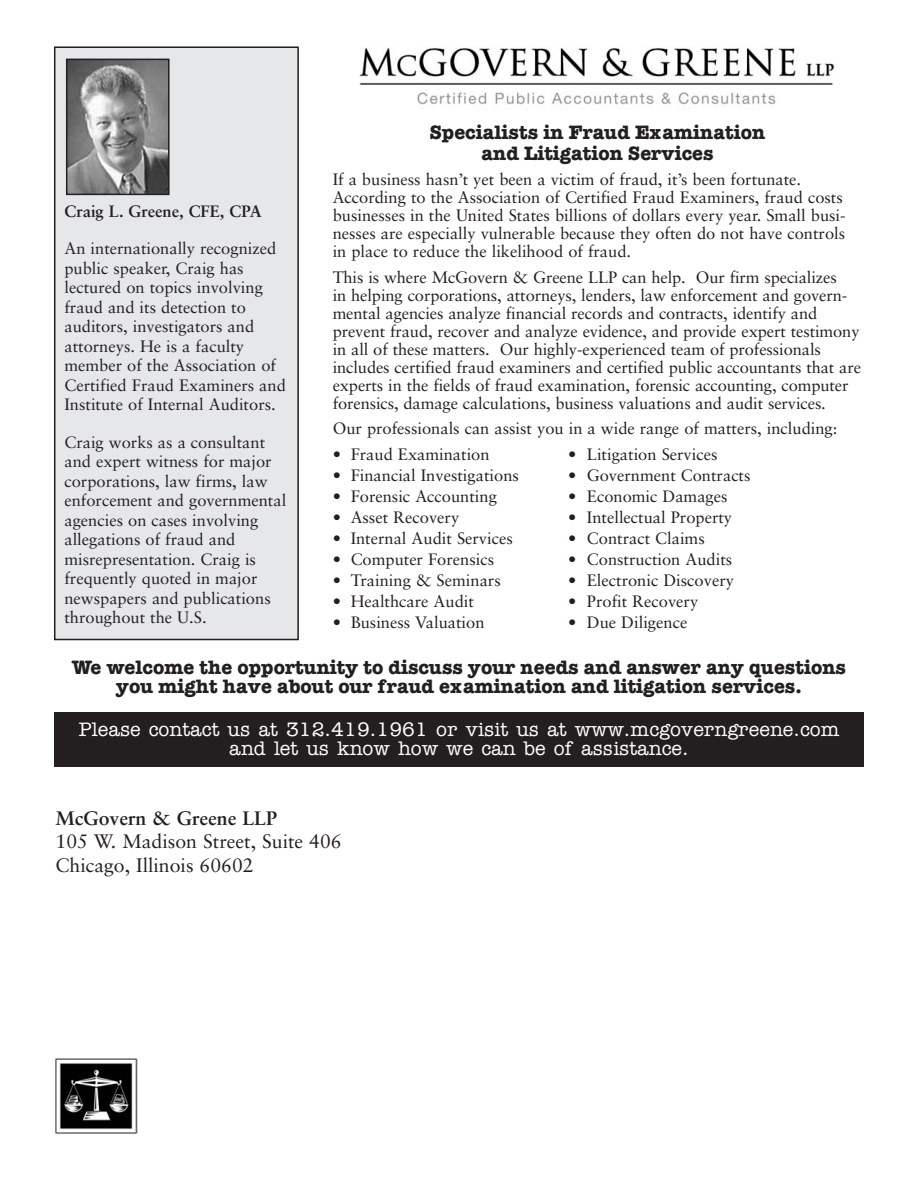
<style>
.page{position:relative;width:918px;height:1188px;background:#fff}
.page>*{position:absolute;margin:0;border:0;box-sizing:border-box;transform-origin:0 0}
.t1{font:700 19.5px/21px "American Typewriter";color:#231f20;text-align:center}
.t2{font:500 19.5px/19.5px "American Typewriter";color:#fff;text-align:center}
.t3{font:19.5px/23.4px "Sabon";color:#231f20}
.t4{font:700 19.5px "Sabon";color:#231f20}
.t5{font:16.5px/19.5px "Sabon";color:#231f20}
.t6{font:700 16.5px "Sabon";color:#231f20}
</style>
<div class="page">
<div style="left:54px;top:710px;width:810px;height:56px;background:#231f20"></div>
<div style="left:55px;top:47px;width:243px;height:593px;background:#e6e7e9"></div>
<div style="left:54px;top:46px;width:245px;height:594px;border:2px solid #231f20"></div>
<img style="left:69px;top:62px;width:98px;height:130px">
<div style="left:66px;top:59px;width:104px;height:136px;border:2px solid #231f20"></div>
<img style="left:359px;top:48px;width:476px;height:57px">
<div style="left:54px;top:659px;width:810px;height:52px;background:#fff"></div>
<img style="left:55px;top:1058px;width:83px;height:76px">
<p class="t1" style="left:430px;top:122px;width:337px">Specialists in Fraud Examination and Litigation Services</p>
<p class="t5" style="left:333px;top:172px;width:515px;line-height:18px">If a business hasn’t yet been a victim of fraud, it’s been fortunate.<br>According to the Association of Certified Fraud Examiners, fraud costs businesses in the United States billions of dollars every year. Small busi&shy;nesses are especially vulnerable because they often do not have controls in place to reduce the likelihood of fraud.</p>
<p class="t5" style="left:333px;top:270px;width:530px;line-height:18px">This is where McGovern &amp; Greene LLP can help. Our firm specializes<br>in helping corporations, attorneys, lenders, law enforcement and govern&shy;mental agencies analyze financial records and contracts, identify and prevent fraud, recover and analyze evidence, and provide expert testimony in all of these matters. Our highly-experienced team of professionals includes certified fraud examiners and certified public accountants that are experts in the fields of fraud examination, forensic accounting, computer forensics, damage calculations, business valuations and audit services.</p>
<p class="t5" style="left:333px;top:420px;width:506px">Our professionals can assist you in a wide range of matters, including:</p>
<p class="t5" style="left:333px;top:446px;width:158px">• Fraud Examination</p>
<p class="t5" style="left:568px;top:446px;width:151px">• Litigation Services</p>
<p class="t5" style="left:333px;top:467px;width:188px">• Financial Investigations</p>
<p class="t5" style="left:568px;top:467px;width:184px">• Government Contracts</p>
<p class="t5" style="left:333px;top:488px;width:166px">• Forensic Accounting</p>
<p class="t5" style="left:568px;top:488px;width:161px">• Economic Damages</p>
<p class="t5" style="left:333px;top:509px;width:128px">• Asset Recovery</p>
<p class="t5" style="left:568px;top:509px;width:166px">• Intellectual Property</p>
<p class="t5" style="left:333px;top:530px;width:182px">• Internal Audit Services</p>
<p class="t5" style="left:568px;top:530px;width:138px">• Contract Claims</p>
<p class="t5" style="left:333px;top:551px;width:163px">• Computer Forensics</p>
<p class="t5" style="left:568px;top:551px;width:166px">• Construction Audits</p>
<p class="t5" style="left:333px;top:572px;width:170px">• Training &amp; Seminars</p>
<p class="t5" style="left:568px;top:572px;width:167px">• Electronic Discovery</p>
<p class="t5" style="left:333px;top:593px;width:143px">• Healthcare Audit</p>
<p class="t5" style="left:568px;top:593px;width:132px">• Profit Recovery</p>
<p class="t5" style="left:333px;top:614px;width:153px">• Business Valuation</p>
<p class="t5" style="left:568px;top:614px;width:121px">• Due Diligence</p>
<p class="t1" style="left:72px;top:657px;width:776px;line-height:19.5px">We welcome the opportunity to discuss your needs and answer any questions you might have about our fraud examination and litigation services.</p>
<p class="t2" style="left:79px;top:719px;width:762px">Please contact us at 312.419.1961 or visit us at www.mcgoverngreene.com and let us know how we can be of assistance.</p>
<p class="t6" style="left:64px;top:204px;width:199px">Craig L. Greene, CFE, CPA</p>
<p class="t5" style="left:64px;top:240px;width:223px">An internationally recognized public speaker, Craig has lectured on topics involving fraud and its detection to auditors, investigators and attorneys. He is a faculty member of the Association of<br>Certified Fraud Examiners and<br>Institute of Internal Auditors.</p>
<p class="t5" style="left:64px;top:434px;width:223px">Craig works as a consultant and expert witness for major corporations, law firms, law enforcement and governmental agencies on cases involving allegations of fraud and misrepresentation. Craig is frequently quoted in major newspapers and publications throughout the U.S.</p>
<p class="t4" style="left:55px;top:810px;width:223px">McGovern &amp; Greene LLP</p>
<p class="t3" style="left:55px;top:831px;width:288px">105 W. Madison Street, Suite 406<br>Chicago, Illinois 60602</p>
</div>
